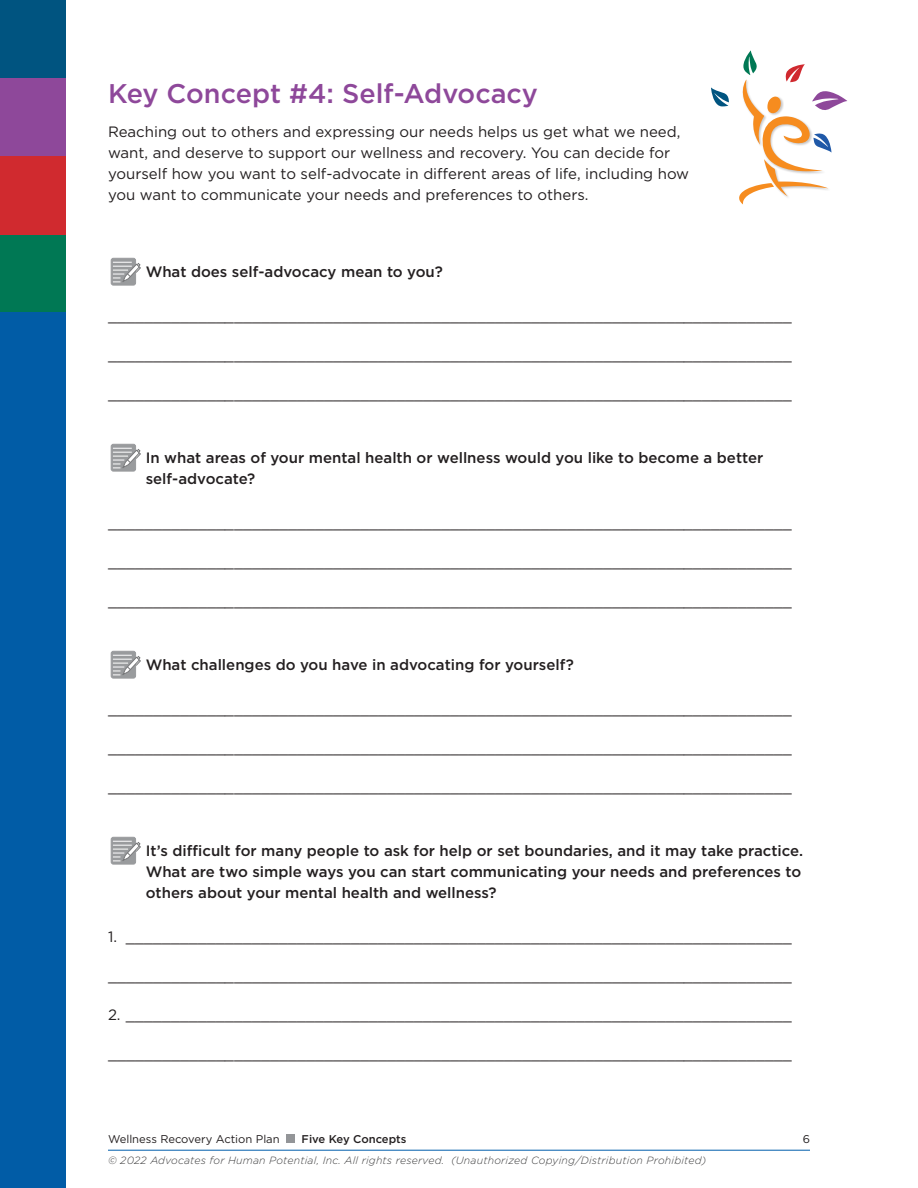
<style>
.page{position:relative;width:918px;height:1188px;background:#fff}
.page>*{position:absolute;margin:0;border:0;box-sizing:border-box;transform-origin:0 0}
.t1{font:500 27px "Gotham";color:#8e489a}
.Rules{font:15px "Gotham";color:#231f20}
.body_text{font:500 15px/21px "Gotham";color:#231f20}
.body_text-2{font:15px/21px "Gotham";color:#231f20}
.t2{font:11.25px "Gotham";color:#231f20}
.t3{font:500 11.25px "Gotham";color:#231f20}
.t4{font:italic 300 10.5px "Gotham";letter-spacing:.02em;color:#3e3e3f}
</style>
<div class="page">
<div style="left:287px;top:1135px;width:8px;height:8px;background:#939598"></div>
<div style="left:0;top:234px;width:66px;height:79px;background:#007854"></div>
<div style="left:0;top:156px;width:66px;height:78px;background:#d02a2f"></div>
<div style="left:0;top:76px;width:66px;height:80px;background:#8e489a"></div>
<div style="left:0;top:0;width:66px;height:78px;background:#005480"></div>
<div style="left:0;top:313px;width:66px;height:875px;background:#015ca6"></div>
<hr style="left:108px;top:1150px;width:702px;height:1px;background:#015dab">
<svg style="left:111px;top:258px;width:25px;height:27px"></svg>
<div style="left:111px;top:258px;width:25px;height:27px;border:1px solid #808285;border-radius:2px"></div>
<svg style="left:113px;top:262px;width:28px;height:21px"></svg>
<svg style="left:111px;top:444px;width:25px;height:27px"></svg>
<div style="left:111px;top:444px;width:25px;height:27px;border:1px solid #808285;border-radius:2px"></div>
<svg style="left:113px;top:448px;width:28px;height:21px"></svg>
<svg style="left:111px;top:651px;width:25px;height:27px"></svg>
<div style="left:111px;top:651px;width:25px;height:27px;border:1px solid #808285;border-radius:2px"></div>
<svg style="left:113px;top:655px;width:28px;height:21px"></svg>
<svg style="left:111px;top:837px;width:25px;height:27px"></svg>
<div style="left:111px;top:837px;width:25px;height:27px;border:1px solid #808285;border-radius:2px"></div>
<svg style="left:113px;top:841px;width:28px;height:21px"></svg>
<svg style="left:711px;top:88px;width:18px;height:19px"></svg>
<svg style="left:739px;top:50px;width:108px;height:154px"></svg>
<h1 class="t1" style="left:108px;top:75px;width:431px">Key Concept #4: Self-Advocacy</h1>
<p class="body_text-2" style="left:108px;top:121px;width:583px">Reaching out to others and expressing our needs helps us get what we need, want, and deserve to support our wellness and recovery. You can decide for yourself how you want to self-advocate in different areas of life, including how you want to communicate your needs and preferences to others.</p>
<p class="body_text" style="left:146px;top:261px;width:299px">What does self-advocacy mean to you?</p>
<p class="Rules" style="left:108px;top:306px;width:685px">____________________________________________________________________________</p>
<p class="Rules" style="left:108px;top:345px;width:685px">____________________________________________________________________________</p>
<p class="Rules" style="left:108px;top:384px;width:685px">____________________________________________________________________________</p>
<p class="body_text" style="left:146px;top:447px;width:619px">In what areas of your mental health or wellness would you like to become a better self-advocate?</p>
<p class="Rules" style="left:108px;top:513px;width:685px">____________________________________________________________________________</p>
<p class="Rules" style="left:108px;top:552px;width:685px">____________________________________________________________________________</p>
<p class="Rules" style="left:108px;top:591px;width:685px">____________________________________________________________________________</p>
<p class="body_text" style="left:146px;top:654px;width:430px">What challenges do you have in advocating for yourself?</p>
<p class="Rules" style="left:108px;top:699px;width:685px">____________________________________________________________________________</p>
<p class="Rules" style="left:108px;top:738px;width:685px">____________________________________________________________________________</p>
<p class="Rules" style="left:108px;top:777px;width:685px">____________________________________________________________________________</p>
<p class="body_text" style="left:146px;top:840px;width:659px">It’s difficult for many people to ask for help or set boundaries, and it may take practice.<br>What are two simple ways you can start communicating your needs and preferences to others about your mental health and wellness?</p>
<p class="Rules" style="left:108px;top:927px;width:685px">1. __________________________________________________________________________</p>
<p class="Rules" style="left:108px;top:966px;width:685px">____________________________________________________________________________</p>
<p class="Rules" style="left:108px;top:1005px;width:685px">2. __________________________________________________________________________</p>
<p class="Rules" style="left:108px;top:1044px;width:685px">____________________________________________________________________________</p>
<p class="t2" style="left:108px;top:1132px;width:173px">Wellness Recovery Action Plan</p>
<p class="t3" style="left:302px;top:1132px;width:106px">Five Key Concepts</p>
<p class="t2" style="left:803px;top:1132px;width:9px">6</p>
<p class="t4" style="left:108px;top:1154px;width:600px">© 2022 Advocates for Human Potential, Inc. All rights reserved. (Unauthorized Copying/Distribution Prohibited)</p>
</div>
